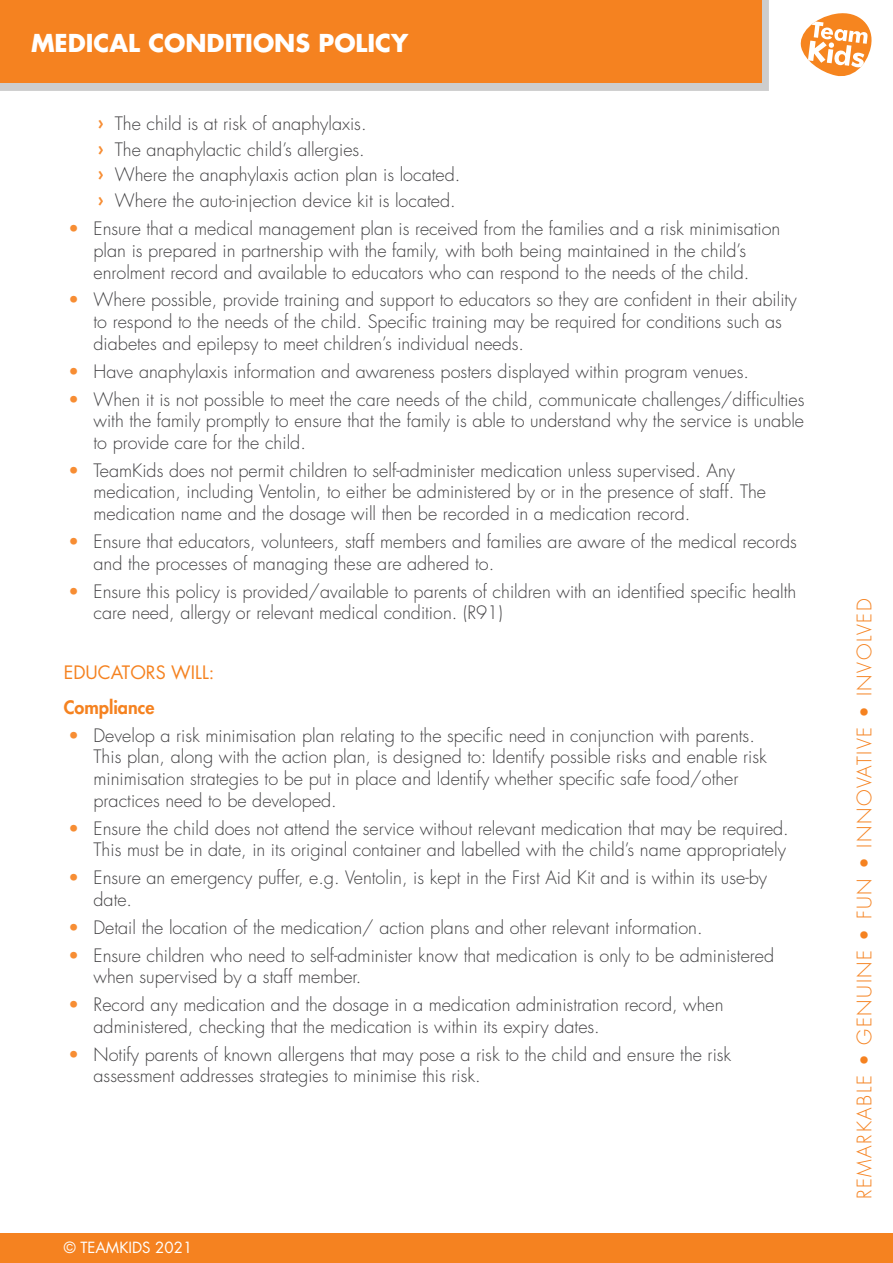
<style>
.page{position:relative;width:893px;height:1263px;background:#fff}
.page>*{position:absolute;margin:0;border:0;box-sizing:border-box;transform-origin:0 0}
.t1{font:700 24px "Futura Std";color:#fff}
.t2{font:300 19.5px "Futura Std";letter-spacing:.08em;color:#f58220}
.t3{font:300 18px/21.6px "Futura Std";color:#414042}
.t4{font:18px "Futura Std";color:#f58220}
.t5{font:800 18px "Futura Std";color:#f58220}
.t6{font:15px "Futura Std";color:#fff}
.s1{font-weight:800;color:#f78d33}
.s2{color:#f78d33}
</style>
<div class="page">
<div style="left:0;top:0;width:769px;height:90px;background:#cdcdcd"></div>
<div style="left:0;top:0;width:761px;height:83px;background:#f58220"></div>
<svg style="left:801px;top:13px;width:70px;height:63px"></svg>
<div style="left:0;top:1233px;width:893px;height:30px;background:#f58220"></div>
<h1 class="t1" style="left:31px;top:29px;width:379px">MEDICAL CONDITIONS POLICY</h1>
<p class="t3" style="left:98px;top:112px;width:364px;line-height:26px"><span class="s1">›</span> The child is at risk of anaphylaxis.<br><span class="s1">›</span> The anaphylactic child’s allergies.<br><span class="s1">›</span> Where the anaphylaxis action plan is located. <span class="s1">›</span> Where the auto-injection device kit is located.</p>
<p class="t3" style="left:68px;top:219px;width:714px;text-align:center"><span class="s2">•</span> Ensure that a medical management plan is received from the families and a risk minimisation plan is prepared in partnership with the family, with both being maintained in the child’s enrolment record and available to educators who can respond to the needs of the child.</p>
<p class="t3" style="left:94px;top:291px;width:705px;text-indent:-26px"><span class="s2">•</span> Where possible, provide training and support to educators so they are confident in their ability to respond to the needs of the child. Specific training may be required for conditions such as diabetes and epilepsy to meet children’s individual needs.</p>
<p class="t3" style="left:68px;top:362px;width:683px"><span class="s2">•</span> Have anaphylaxis information and awareness posters displayed within program venues.</p>
<p class="t3" style="left:94px;top:390px;width:712px;text-align:justify;text-indent:-26px"><span class="s2">•</span> When it is not possible to meet the care needs of the child, communicate challenges/difficulties with the family promptly to ensure that the family is able to understand why the service is unable to provide care for the child.</p>
<p class="t3" style="left:94px;top:461px;width:674px;text-indent:-26px"><span class="s2">•</span> TeamKids does not permit children to self-administer medication unless supervised. Any medication, including Ventolin, to either be administered by or in the presence of staff. The medication name and the dosage will then be recorded in a medication record.</p>
<p class="t3" style="left:94px;top:532px;width:705px;text-indent:-26px"><span class="s2">•</span> Ensure that educators, volunteers, staff members and families are aware of the medical records and the processes of managing these are adhered to.</p>
<p class="t3" style="left:94px;top:582px;width:704px;text-indent:-26px"><span class="s2">•</span> Ensure this policy is provided/available to parents of children with an identified specific health care need, allergy or relevant medical condition. (R91)</p>
<p class="t4" style="left:64px;top:663px;width:152px">EDUCATORS WILL:</p>
<p class="t5" style="left:64px;top:698px;width:92px">Compliance</p>
<p class="t3" style="left:94px;top:726px;width:675px;text-indent:-26px"><span class="s2">•</span> Develop a risk minimisation plan relating to the specific need in conjunction with parents.<br>This plan, along with the action plan, is designed to: Identify possible risks and enable risk minimisation strategies to be put in place and Identify whether specific safe food/other practices need to be developed.</p>
<p class="t3" style="left:68px;top:819px;width:722px;text-align:right"><span class="s2">•</span> Ensure the child does not attend the service without relevant medication that may be required.<br>This must be in date, in its original container and labelled with the child’s name appropriately</p>
<p class="t3" style="left:94px;top:868px;width:675px;text-indent:-26px"><span class="s2">•</span> Ensure an emergency puffer, e.g. Ventolin, is kept in the First Aid Kit and is within its use-by date.</p>
<p class="t3" style="left:68px;top:918px;width:636px"><span class="s2">•</span> Detail the location of the medication/ action plans and other relevant information.</p>
<p class="t3" style="left:94px;top:946px;width:682px;text-indent:-26px"><span class="s2">•</span> Ensure children who need to self-administer know that medication is only to be administered when supervised by a staff member.</p>
<p class="t3" style="left:94px;top:995px;width:632px;text-indent:-26px"><span class="s2">•</span> Record any medication and the dosage in a medication administration record, when administered, checking that the medication is within its expiry dates.</p>
<p class="t3" style="left:94px;top:1045px;width:639px;text-indent:-26px"><span class="s2">•</span> Notify parents of known allergens that may pose a risk to the child and ensure the risk assessment addresses strategies to minimise this risk.</p>
<p class="t6" style="left:64px;top:1239px;width:130px">© TEAMKIDS 2021</p>
<p class="t2" style="left:855px;top:1199px;width:602px;rotate:-90deg">REMARKABLE • GENUINE • FUN • INNOVATIVE • INVOLVED</p>
</div>
